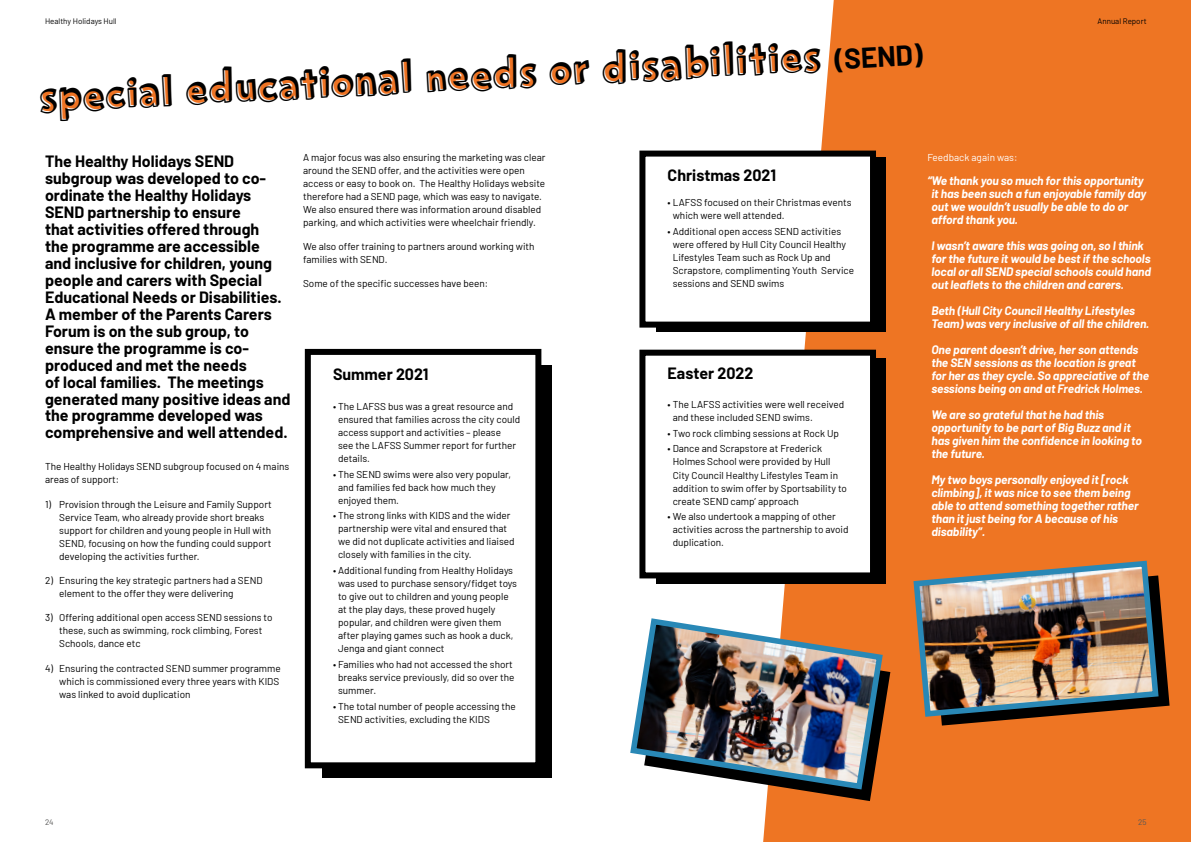
<style>
.page{position:relative;width:1191px;height:842px;background:#fff}
.page>*{position:absolute;margin:0;border:0;box-sizing:border-box;transform-origin:0 0}
.t1{font:47.4px "Change 4 Life Headline Shadow";color:#000}
.t2{font:700 16px/17px "Barlow";color:#000}
.t3{font:italic 700 12px/13px "Barlow";letter-spacing:-.01em;color:#fff}
.t4{font:10px/13px "Barlow";color:#000}
.t5{font:10px "Barlow";color:#fff}
.t6{font:8px "Barlow";color:#000}
.t7{font:8px "Barlow";color:#575756}
.s1{font-family:"Barlow";font-weight:700;font-size:28px}
</style>
<div class="page">
<div style="left:763px;top:0;width:428px;height:842px;background:#ee7523"></div>
<div style="left:322px;top:365px;width:229px;height:413px;background:#000"></div>
<div style="left:656px;top:157px;width:230px;height:175px;background:#000"></div>
<div style="left:656px;top:358px;width:230px;height:226px;background:#000"></div>
<div style="left:308px;top:352px;width:230px;height:413px;background:#fff"></div>
<div style="left:305px;top:349px;width:236px;height:419px;border:6px solid #000"></div>
<div style="left:642px;top:154px;width:231px;height:171px;background:#fff"></div>
<div style="left:639px;top:151px;width:237px;height:177px;border:6px solid #000"></div>
<div style="left:642px;top:353px;width:231px;height:222px;background:#fff"></div>
<div style="left:639px;top:350px;width:237px;height:228px;border:6px solid #000"></div>
<svg style="left:763px;top:636px;width:127px;height:165px;background:#c66421"></svg>
<svg style="left:930px;top:575px;width:239px;height:150px;background:#b1571a"></svg>
<img style="left:630px;top:615px;width:256px;height:178px">
<img style="left:910px;top:558px;width:251px;height:162px">
<p class="t6" style="left:45px;top:16px;width:73px">Healthy Holidays Hull</p>
<p class="t6" style="left:1097px;top:16px;width:51px">Annual Report</p>
<h1 class="t1" style="left:39px;top:77px;width:885px;rotate:-3deg">Special Educational Needs or Disabilities <span class="s1">(SEND)</span></h1>
<p class="t2" style="left:45px;top:151px;width:247px">The Healthy Holidays SEND subgroup was developed to co&shy;ordinate the Healthy Holidays<br>SEND partnership to ensure<br>that activities offered through<br>the programme are accessible<br>and inclusive for children, young people and carers with Special<br>Educational Needs or Disabilities.<br>A member of the Parents Carers<br>Forum is on the sub group, to ensure the programme is co&shy;produced and met the needs<br>of local families. The meetings generated many positive ideas and the programme developed was comprehensive and well attended.</p>
<p class="t4" style="left:45px;top:459px;width:246px">The Healthy Holidays SEND subgroup focused on 4 mains areas of support:</p>
<p class="t4" style="left:59px;top:497px;width:214px;text-indent:-14px">1) Provision through the Leisure and Family Support Service Team, who already provide short breaks support for children and young people in Hull with SEND, focusing on how the funding could support developing the activities further.</p>
<p class="t4" style="left:59px;top:573px;width:205px;text-indent:-14px">2) Ensuring the key strategic partners had a SEND element to the offer they were delivering</p>
<p class="t4" style="left:59px;top:610px;width:215px;text-indent:-14px">3) Offering additional open access SEND sessions to these, such as swimming, rock climbing, Forest<br>Schools, dance etc</p>
<p class="t4" style="left:59px;top:661px;width:223px;text-indent:-14px">4) Ensuring the contracted SEND summer programme which is commissioned every three years with KIDS was linked to avoid duplication</p>
<p class="t4" style="left:303px;top:150px;width:244px">A major focus was also ensuring the marketing was clear around the SEND offer, and the activities were open access or easy to book on. The Healthy Holidays website therefore had a SEND page, which was easy to navigate.<br>We also ensured there was information around disabled parking, and which activities were wheelchair friendly.</p>
<p class="t4" style="left:303px;top:239px;width:233px">We also offer training to partners around working with families with SEND.</p>
<p class="t4" style="left:303px;top:276px;width:187px">Some of the specific successes have been:</p>
<h2 class="t2" style="left:333px;top:364px;width:97px">Summer 2021</h2>
<p class="t4" style="left:338px;top:399px;width:184px;text-indent:-5px">• The LAFSS bus was a great resource and ensured that families across the city could access support and activities – please<br>see the LAFSS Summer report for further details.</p>
<p class="t4" style="left:338px;top:467px;width:174px;text-indent:-5px">• The SEND swims were also very popular, and families fed back how much they enjoyed them.</p>
<p class="t4" style="left:338px;top:508px;width:178px;text-indent:-5px">• The strong links with KIDS and the wider partnership were vital and ensured that we did not duplicate activities and liaised closely with families in the city.</p>
<p class="t4" style="left:338px;top:563px;width:180px;text-indent:-5px">• Additional funding from Healthy Holidays was used to purchase sensory/fidget toys to give out to children and young people at the play days, these proved hugely popular, and children were given them after playing games such as hook a duck, Jenga and giant connect</p>
<p class="t4" style="left:338px;top:657px;width:178px;text-indent:-5px">• Families who had not accessed the short breaks service previously, did so over the summer.</p>
<p class="t4" style="left:338px;top:699px;width:179px;text-indent:-5px">• The total number of people accessing the<br>SEND activities, excluding the KIDS</p>
<h2 class="t2" style="left:667px;top:166px;width:110px">Christmas 2021</h2>
<p class="t4" style="left:672px;top:196px;width:180px;text-indent:-5px">• LAFSS focused on their Christmas events which were well attended.</p>
<p class="t4" style="left:672px;top:224px;width:183px;text-indent:-5px">• Additional open access SEND activities were offered by Hull City Council Healthy Lifestyles Team such as Rock Up and Scrapstore, complimenting Youth Service sessions and SEND swims</p>
<h2 class="t2" style="left:667px;top:363px;width:87px">Easter 2022</h2>
<p class="t4" style="left:672px;top:397px;width:173px;text-indent:-5px">• The LAFSS activities were well received and these included SEND swims.</p>
<p class="t4" style="left:667px;top:426px;width:173px">• Two rock climbing sessions at Rock Up</p>
<p class="t4" style="left:672px;top:442px;width:176px;text-indent:-5px">• Dance and Scrapstore at Frederick Holmes School were provided by Hull City Council Healthy Lifestyles Team in addition to swim offer by Sportsability to create ‘SEND camp’ approach</p>
<p class="t4" style="left:672px;top:509px;width:177px;text-indent:-5px">• We also undertook a mapping of other activities across the partnership to avoid duplication.</p>
<p class="t5" style="left:927px;top:150px;width:92px">Feedback again was:</p>
<p class="t3" style="left:931px;top:173px;width:216px;text-indent:-4px">“We thank you so much for this opportunity it has been such a fun enjoyable family day out we wouldn’t usually be able to do or afford thank you.</p>
<p class="t3" style="left:931px;top:238px;width:221px">I wasn’t aware this was going on, so I think for the future it would be best if the schools local or all SEND special schools could hand out leaflets to the children and carers.</p>
<p class="t3" style="left:931px;top:303px;width:219px">Beth (Hull City Council Healthy Lifestyles<br>Team) was very inclusive of all the children.</p>
<p class="t3" style="left:931px;top:342px;width:219px">One parent doesn’t drive, her son attends the SEN sessions as the location is great for her as they cycle. So appreciative of the sessions being on and at Fredrick Holmes.</p>
<p class="t3" style="left:931px;top:407px;width:212px">We are so grateful that he had this opportunity to be part of Big Buzz and it has given him the confidence in looking to the future.</p>
<p class="t3" style="left:931px;top:472px;width:208px">My two boys personally enjoyed it [rock climbing], it was nice to see them being able to attend something together rather than it just being for A because of his disability”.</p>
<p class="t7" style="left:45px;top:817px;width:10px">24</p>
<p class="t7" style="left:1138px;top:817px;width:10px">25</p>
</div>
